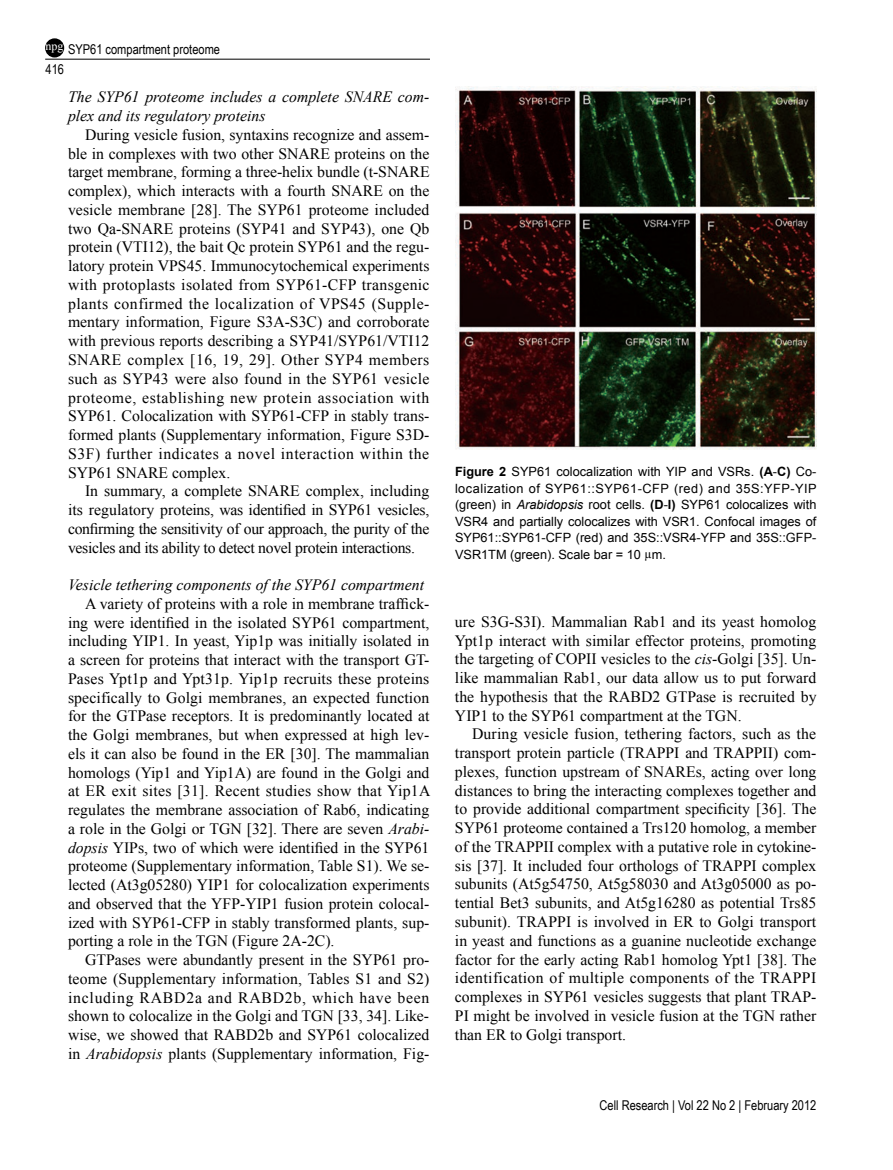
<style>
.page{position:relative;width:893px;height:1170px;background:#fff}
.page>*{position:absolute;margin:0;border:0;box-sizing:border-box;transform-origin:0 0}
.t1{font:15.75px/18.8px "Times New Roman";color:#000;text-align:justify}
.t2{font:15.75px/18.8px "Times New Roman PSMT2";color:#000;text-align:right}
.t3{font:15.75px/18.8px "Times New Roman PS Italic MT2";color:#000}
.t4{font:15.75px/18.8px "Times New Roman PSMT2";letter-spacing:-.02em;color:#000}
.t5{font:15.75px "Times New Roman";letter-spacing:-.02em;color:#000}
.t6{font:13.5px "Arial Narrow";color:#000}
.t7{font:12.75px/16.5px "Arial";color:#000;text-align:justify}
.t8{font:12.75px/16.5px "Arial MT2";letter-spacing:.04em;color:#000}
.t9{font:12px "Times New Roman";color:#fff}
.s1{font-family:"Times New Roman PS Italic MT2"}
.s2{font-family:"Arial Bold MT2"}
.s3{font-weight:700}
.s4{font-family:"Arial MT2"}
.s5{font-family:"Arial";font-style:italic}
.s6{font-family:"Arial";font-weight:700}
.s7{font-family:"Times New Roman"}
</style>
<div class="page">
<hr style="left:45px;top:59px;width:385px;height:1px;background:#000">
<div style="left:46px;top:39px;width:17px;height:18px;background:#000;border-radius:50%"></div>
<div style="left:45px;top:38px;width:19px;height:19px;border:2px solid #000;border-radius:50%"></div>
<img style="left:455px;top:86px;width:361px;height:364px">
<p class="t6" style="left:68px;top:39px;width:153px">SYP61 compartment proteome</p>
<p class="t9" style="left:46px;top:38px;width:19px">npg</p>
<p class="t6" style="left:46px;top:59px;width:20px">416</p>
<p class="t3" style="left:68px;top:87px;width:363px">The SYP61 proteome includes a complete SNARE com&shy;plex and its regulatory proteins</p>
<p class="t1" style="left:68px;top:125px;width:363px;text-indent:17px">During vesicle fusion, syntaxins recognize and assem&shy;ble in complexes with two other SNARE proteins on the target membrane, forming a three-helix bundle (t-SNARE complex), which interacts with a fourth SNARE on the vesicle membrane [28]. The SYP61 proteome included two Qa-SNARE proteins (SYP41 and SYP43), one Qb protein (VTI12), the bait Qc protein SYP61 and the regu&shy;latory protein VPS45. Immunocytochemical experiments with protoplasts isolated from SYP61-CFP transgenic plants confirmed the localization of VPS45 (Supple&shy;mentary information, Figure S3A-S3C) and corroborate with previous reports describing a SYP41/SYP61/VTI12<br>SNARE complex [16, 19, 29]. Other SYP4 members such as SYP43 were also found in the SYP61 vesicle proteome, establishing new protein association with SYP61. Colocalization with SYP61-CFP in stably trans&shy;formed plants (Supplementary information, Figure S3D-S3F) further indicates a novel interaction within the SYP61 SNARE complex.</p>
<p class="t1" style="left:85px;top:481px;width:346px">In summary, a complete SNARE complex, including</p>
<p class="t4" style="left:68px;top:500px;width:363px">its regulatory proteins, was identified in SYP61 vesicles, confirming the sensitivity of our approach, the purity of the</p>
<p class="t5" style="left:68px;top:536px;width:348px">vesicles and its ability to detect novel protein interactions.</p>
<p class="t3" style="left:68px;top:575px;width:358px">Vesicle tethering components of the SYP61 compartment</p>
<p class="t2" style="left:68px;top:594px;width:363px">A variety of proteins with a role in membrane traffick&shy;ing were identified in the isolated SYP61 compartment,</p>
<p class="t1" style="left:68px;top:631px;width:364px">including YIP1. In yeast, Yip1p was initially isolated in a screen for proteins that interact with the transport GT-Pases Ypt1p and Ypt31p. Yip1p recruits these proteins specifically to Golgi membranes, an expected function for the GTPase receptors. It is predominantly located at the Golgi membranes, but when expressed at high lev&shy;els it can also be found in the ER [30]. The mammalian homologs (Yip1 and Yip1A) are found in the Golgi and at ER exit sites [31]. Recent studies show that Yip1A regulates the membrane association of Rab6, indicating a role in the Golgi or TGN [32]. There are seven <span class="s1">Arabi-</span></p>
<p class="t2" style="left:68px;top:837px;width:363px"><span class="s1">dopsis</span> YIPs, two of which were identified in the SYP61</p>
<p class="t1" style="left:68px;top:856px;width:363px">proteome (Supplementary information, Table S1). We se&shy;lected (At3g05280) YIP1 for colocalization experiments and observed that the YFP-YIP1 fusion protein colocal&shy;ized with SYP61-CFP in stably transformed plants, sup&shy;porting a role in the TGN (Figure 2A-2C).</p>
<p class="t1" style="left:68px;top:950px;width:363px;text-indent:17px">GTPases were abundantly present in the SYP61 pro&shy;teome (Supplementary information, Tables S1 and S2) including RABD2a and RABD2b, which have been shown to colocalize in the Golgi and TGN [33, 34]. Like&shy;wise, we showed that RABD2b and SYP61 colocalized in <span class="s1">Arabidopsis</span> plants (Supplementary information, Fig-</p>
<p class="t7" style="left:455px;top:463px;width:363px"><span class="s2">Figure 2</span> SYP61 colocalization with YIP and VSRs. <span class="s3">(A</span><span class="s4">-</span><span class="s3">C)</span> <span class="s4">Co-</span></p>
<p class="t8" style="left:455px;top:480px;width:363px">localization of SYP61::SYP61-CFP (red) and 35S:YFP-YIP (green) in <span class="s5">Arabidopsis</span> root cells. <span class="s6">(D</span>-<span class="s6">I)</span> SYP61 colocalizes with</p>
<p class="t7" style="left:455px;top:513px;width:363px">VSR4 and partially colocalizes with VSR1. Confocal images of SYP61::SYP61-CFP (red) and 35S::VSR4-YFP and 35S::GFP-VSR1TM (green). Scale bar = 10 <span class="s7">µ</span><span class="s4">m.</span></p>
<p class="t1" style="left:455px;top:612px;width:363px">ure S3G-S3I). Mammalian Rab1 and its yeast homolog Ypt1p interact with similar effector proteins, promoting the targeting of COPII vesicles to the <span class="s1">cis</span>-Golgi [35]. Un&shy;like mammalian Rab1, our data allow us to put forward the hypothesis that the RABD2 GTPase is recruited by YIP1 to the SYP61 compartment at the TGN.</p>
<p class="t1" style="left:455px;top:724px;width:363px;text-indent:17px">During vesicle fusion, tethering factors, such as the transport protein particle (TRAPPI and TRAPPII) com&shy;plexes, function upstream of SNAREs, acting over long distances to bring the interacting complexes together and</p>
<p class="t2" style="left:455px;top:799px;width:363px">to provide additional compartment specificity <span class="s7">[36]. The</span></p>
<p class="t1" style="left:455px;top:818px;width:363px">SYP61 proteome contained a Trs120 homolog, a member of the TRAPPII complex with a putative role in cytokine&shy;sis [37]. It included four orthologs of TRAPPI complex subunits (At5g54750, At5g58030 and At3g05000 as po&shy;tential Bet3 subunits, and At5g16280 as potential Trs85 subunit). TRAPPI is involved in ER to Golgi transport in yeast and functions as a guanine nucleotide exchange factor for the early acting Rab1 homolog Ypt1 [38]. The identification of multiple components of the TRAPPI complexes in SYP61 vesicles suggests that plant TRAP-PI might be involved in vesicle fusion at the TGN rather than ER to Golgi transport.</p>
<p class="t6" style="left:600px;top:1094px;width:218px">Cell Research | Vol 22 No 2 | February 2012</p>
</div>
